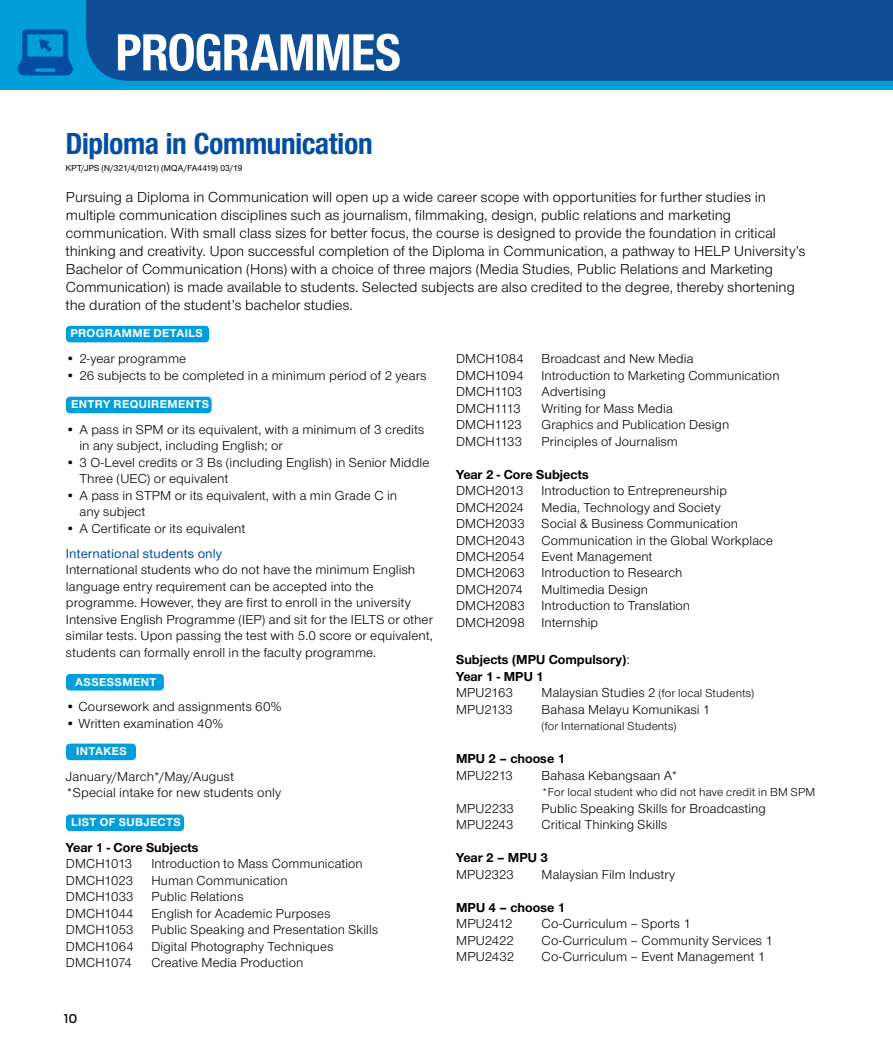
<style>
.page{position:relative;width:893px;height:1063px;background:#fff}
.page>*{position:absolute;margin:0;border:0;box-sizing:border-box;transform-origin:0 0}
.t1{font:54px "Nimbus Sans Novus TOT Bol Con";letter-spacing:-.015em;color:#fff}
.t2{font:31.5px "Nimbus Sans Novus TOT Bol Con";letter-spacing:-.01em;color:#034ea2}
.t3{font:15px/18px "Nimbus Sans Novus TOT";letter-spacing:.005em;color:#000}
.t4{font:13.5px/16.5px "Nimbus Sans Novus TOT";letter-spacing:.01em;color:#000}
.t5{font:700 13.5px/16.5px "Nimbus Sans Novus TOT";color:#000}
.t6{font:500 13.5px "Nimbus Sans Novus TOT";letter-spacing:.01em;color:#034ea2}
.t7{font:13.5px "Nimbus Sans Novus TOT";letter-spacing:-.03em;color:#000}
.t8{font:13.5px "Nimbus Sans Novus TOT";letter-spacing:-.04em;color:#000}
.t9{font:13.5px "Nimbus Sans Novus TOT";letter-spacing:-.02em;color:#000}
.t10{font:12px "Nimbus Sans Novus TOT";letter-spacing:.015em;color:#000}
.t11{font:500 12px "Antenna";color:#000}
.t12{font:700 11.85px "Nimbus Sans Novus TOT";letter-spacing:.035em;color:#fff}
.t13{font:500 9px "Nimbus Sans Novus DOT";letter-spacing:.015em;color:#000}
.s1{font-weight:400}
.s2{font-size:13.5px}
</style>
<div class="page">
<div style="left:66px;top:326px;width:143px;height:16px;background:#009edb;border-radius:4px"></div>
<div style="left:66px;top:397px;width:146px;height:16px;background:#009edb;border-radius:4px"></div>
<div style="left:66px;top:674px;width:98px;height:17px;background:#009edb;border-radius:4px"></div>
<div style="left:66px;top:744px;width:70px;height:16px;background:#009edb;border-radius:4px"></div>
<div style="left:66px;top:814px;width:118px;height:17px;background:#009edb;border-radius:4px"></div>
<div style="left:0;top:0;width:893px;height:89px;background:#009edb"></div>
<div style="left:86px;top:0;width:807px;height:81px;background:#0e4e96"></div>
<svg style="left:17px;top:29px;width:56px;height:46px"></svg>
<h1 class="t1" style="left:115px;top:21px;width:287px">PROGRAMMES</h1>
<h2 class="t2" style="left:66px;top:125px;width:308px">Diploma in Communication</h2>
<p class="t13" style="left:66px;top:163px;width:178px">KPT/JPS (N/321/4/0121) (MQA/FA4419) 03/19</p>
<p class="t3" style="left:66px;top:188px;width:741px">Pursuing a Diploma in Communication will open up a wide career scope with opportunities for further studies in multiple communication disciplines such as journalism, filmmaking, design, public relations and marketing communication. With small class sizes for better focus, the course is designed to provide the foundation in critical thinking and creativity. Upon successful completion of the Diploma in Communication, a pathway to HELP University’s Bachelor of Communication (Hons) with a choice of three majors (Media Studies, Public Relations and Marketing Communication) is made available to students. Selected subjects are also credited to the degree, thereby shortening the duration of the student’s bachelor studies.</p>
<p class="t12" style="left:70px;top:326px;width:134px">PROGRAMME DETAILS</p>
<p class="t4" style="left:66px;top:350px;width:122px">• 2-year programme</p>
<p class="t4" style="left:66px;top:367px;width:362px">• 26 subjects to be completed in a minimum period of 2 years</p>
<p class="t12" style="left:71px;top:397px;width:140px">ENTRY REQUIREMENTS</p>
<p class="t4" style="left:79px;top:421px;width:346px;text-indent:-13px">• A pass in SPM or its equivalent, with a minimum of 3 credits in any subject, including English; or</p>
<p class="t4" style="left:79px;top:454px;width:351px;text-indent:-13px">• 3 O-Level credits or 3 Bs (including English) in Senior Middle<br>Three (UEC) or equivalent</p>
<p class="t4" style="left:79px;top:487px;width:319px;text-indent:-13px">• A pass in STPM or its equivalent, with a min Grade C in any subject</p>
<p class="t4" style="left:66px;top:520px;width:181px">• A Certificate or its equivalent</p>
<p class="t6" style="left:66px;top:545px;width:158px">International students only</p>
<p class="t4" style="left:66px;top:562px;width:369px">International students who do not have the minimum English language entry requirement can be accepted into the programme. However, they are first to enroll in the university Intensive English Programme (IEP) and sit for the IELTS or other similar tests. Upon passing the test with 5.0 score or equivalent, students can formally enroll in the faculty programme.</p>
<p class="t12" style="left:75px;top:675px;width:83px">ASSESSMENT</p>
<p class="t4" style="left:66px;top:699px;width:217px">• Coursework and assignments 60%</p>
<p class="t4" style="left:66px;top:715px;width:159px">• Written examination 40%</p>
<p class="t12" style="left:76px;top:744px;width:52px">INTAKES</p>
<p class="t4" style="left:66px;top:768px;width:217px">January/March*/May/August *Special intake for new students only</p>
<p class="t12" style="left:71px;top:815px;width:111px">LIST OF SUBJECTS</p>
<p class="t5" style="left:66px;top:839px;width:134px">Year 1 - Core Subjects</p>
<p class="t7" style="left:66px;top:856px;width:68px">DMCH1013</p>
<p class="t4" style="left:151px;top:856px;width:213px">Introduction to Mass Communication</p>
<p class="t4" style="left:66px;top:872px;width:69px">DMCH1023</p>
<p class="t4" style="left:151px;top:872px;width:138px">Human Communication</p>
<p class="t4" style="left:66px;top:889px;width:69px">DMCH1033</p>
<p class="t4" style="left:151px;top:889px;width:94px">Public Relations</p>
<p class="t4" style="left:66px;top:905px;width:69px">DMCH1044</p>
<p class="t4" style="left:151px;top:905px;width:180px">English for Academic Purposes</p>
<p class="t4" style="left:66px;top:922px;width:69px">DMCH1053</p>
<p class="t4" style="left:151px;top:922px;width:228px">Public Speaking and Presentation Skills</p>
<p class="t4" style="left:66px;top:938px;width:69px">DMCH1064</p>
<p class="t4" style="left:151px;top:938px;width:184px">Digital Photography Techniques</p>
<p class="t7" style="left:66px;top:955px;width:67px">DMCH1074</p>
<p class="t4" style="left:151px;top:955px;width:153px">Creative Media Production</p>
<p class="t11" style="left:64px;top:1012px;width:15px">10</p>
<p class="t4" style="left:456px;top:350px;width:69px">DMCH1084</p>
<p class="t4" style="left:542px;top:350px;width:153px">Broadcast and New Media</p>
<p class="t4" style="left:456px;top:367px;width:69px">DMCH1094</p>
<p class="t4" style="left:542px;top:367px;width:239px">Introduction to Marketing Communication</p>
<p class="t4" style="left:456px;top:383px;width:68px">DMCH1103</p>
<p class="t4" style="left:542px;top:383px;width:66px">Advertising</p>
<p class="t8" style="left:456px;top:400px;width:66px">DMCH1113</p>
<p class="t4" style="left:542px;top:400px;width:133px">Writing for Mass Media</p>
<p class="t4" style="left:456px;top:416px;width:67px">DMCH1123</p>
<p class="t4" style="left:542px;top:416px;width:189px">Graphics and Publication Design</p>
<p class="t4" style="left:456px;top:433px;width:68px">DMCH1133</p>
<p class="t4" style="left:542px;top:433px;width:138px">Principles of Journalism</p>
<p class="t5" style="left:456px;top:466px;width:134px">Year 2 - Core Subjects</p>
<p class="t4" style="left:456px;top:482px;width:69px">DMCH2013</p>
<p class="t4" style="left:542px;top:482px;width:187px">Introduction to Entrepreneurship</p>
<p class="t4" style="left:456px;top:499px;width:69px">DMCH2024</p>
<p class="t4" style="left:456px;top:499px;width:318px;text-indent:85px">Media, Technology and Society<br>DMCH2033 Social &amp; Business Communication<br>DMCH2043 Communication in the Global Workplace<br>DMCH2054 Event Management<br>DMCH2063 Introduction to Research<br>DMCH2074</p>
<p class="t4" style="left:456px;top:581px;width:236px;text-indent:85px">Multimedia Design<br>DMCH2083 Introduction to Translation<br>DMCH2098 Internship</p>
<p class="t5" style="left:456px;top:651px;width:175px">Subjects (MPU Compulsory)<span class="s1">:<br></span>Year 1 - MPU 1</p>
<p class="t4" style="left:456px;top:685px;width:59px">MPU2163</p>
<p class="t10" style="left:542px;top:686px;width:214px"><span class="s2">Malaysian Studies 2</span> (for local Students)</p>
<p class="t4" style="left:456px;top:701px;width:58px">MPU2133</p>
<p class="t4" style="left:542px;top:701px;width:170px">Bahasa Melayu Komunikasi 1</p>
<p class="t10" style="left:542px;top:719px;width:136px">(for International Students)</p>
<p class="t5" style="left:456px;top:750px;width:111px">MPU 2 – choose 1</p>
<p class="t4" style="left:456px;top:767px;width:58px">MPU2213</p>
<p class="t4" style="left:542px;top:767px;width:138px">Bahasa Kebangsaan A*</p>
<p class="t10" style="left:542px;top:785px;width:275px">*For local student who did not have credit in BM SPM</p>
<p class="t4" style="left:456px;top:800px;width:59px">MPU2233</p>
<p class="t4" style="left:542px;top:800px;width:226px">Public Speaking Skills for Broadcasting</p>
<p class="t4" style="left:456px;top:817px;width:59px">MPU2243</p>
<p class="t4" style="left:542px;top:817px;width:127px">Critical Thinking Skills</p>
<p class="t5" style="left:456px;top:849px;width:93px">Year 2 – MPU 3</p>
<p class="t4" style="left:456px;top:866px;width:59px">MPU2323</p>
<p class="t4" style="left:542px;top:866px;width:135px">Malaysian Film Industry</p>
<p class="t5" style="left:456px;top:899px;width:111px">MPU 4 – choose 1</p>
<p class="t9" style="left:456px;top:916px;width:58px">MPU2412</p>
<p class="t4" style="left:542px;top:916px;width:151px">Co-Curriculum – Sports 1</p>
<p class="t4" style="left:456px;top:932px;width:60px">MPU2422</p>
<p class="t4" style="left:542px;top:932px;width:233px">Co-Curriculum – Community Services 1</p>
<p class="t4" style="left:456px;top:949px;width:60px">MPU2432</p>
<p class="t4" style="left:542px;top:949px;width:225px">Co-Curriculum – Event Management 1</p>
</div>
